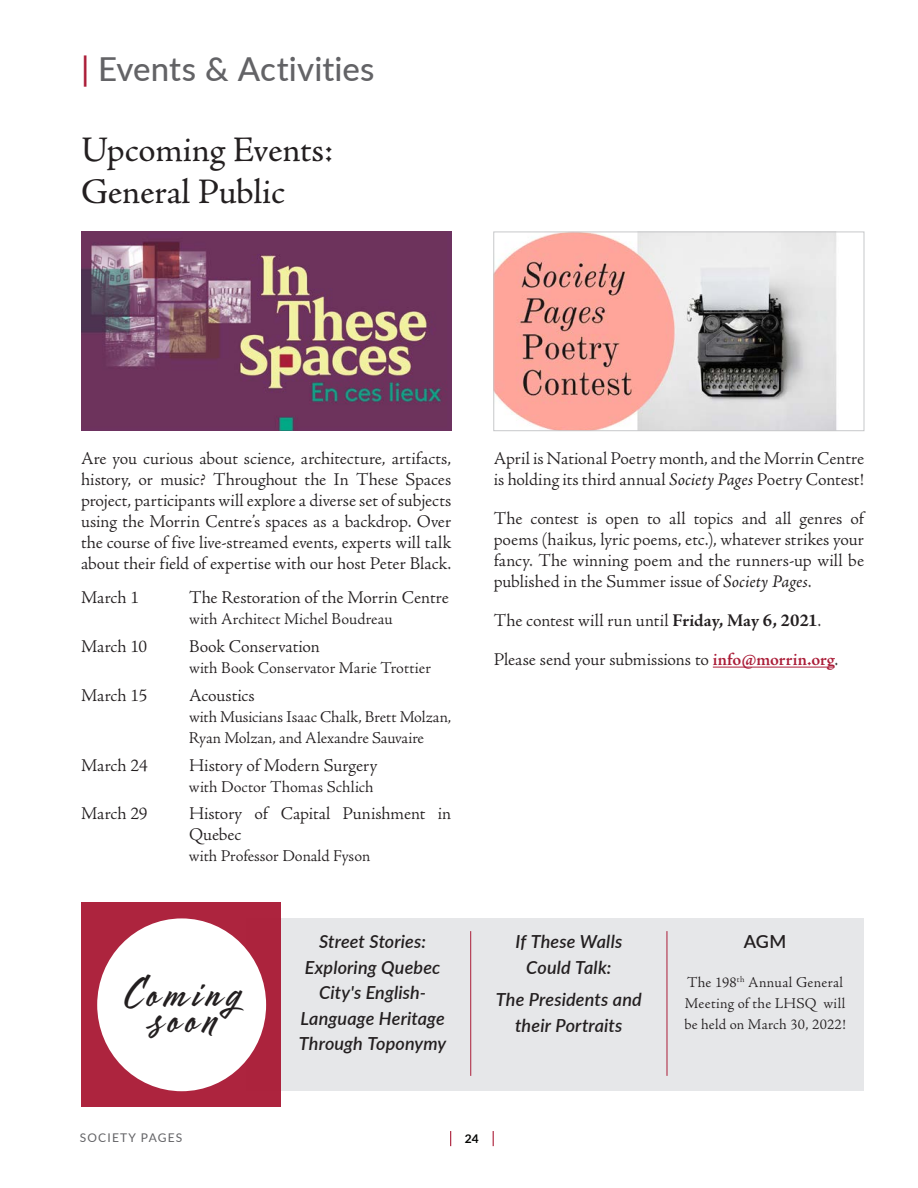
<style>
.page{position:relative;width:918px;height:1188px;background:#fff}
.page>*{position:absolute;margin:0;border:0;box-sizing:border-box;transform-origin:0 0}
.Text_Paragraph{font:42px "Mojito";letter-spacing:.11em;color:#231f20}
.Article_Title_Top-li{font:36px "Adobe Jenson Pro";letter-spacing:-.005em;color:#231f20}
.Article_Title__sub-t{font:36px "Adobe Jenson Pro";letter-spacing:-.005em;color:#231f20}
.Large_Header{font:500 33px "Lato";letter-spacing:.005em;color:#636366}
.Text_Paragraph-2{font:300 18px/21px "Adobe Jenson Pro";color:#231f20;text-align:justify}
.Text_Paragraph-3{font:italic 600 18px/25.5px "Lato";letter-spacing:.01em;color:#231f20;text-align:center}
.Text_Paragraph-4{font:600 18px "Lato";color:#231f20}
.Text_Paragraph-5{font:300 16.5px/21px "Adobe Jenson Pro";color:#231f20}
.Text_Paragraph-6{font:300 15px/21px "Adobe Jenson Pro";letter-spacing:.02em;color:#231f20}
.t1{font:12px "Lato";letter-spacing:.1em;color:#636366}
.t2{font:700 12px "Lato";color:#040503}
.s1{color:#ab1d38}
.s2{font-weight:400;font-style:italic}
.s3{font-weight:700}
.s4{font-weight:600;color:#ab1d38}
</style>
<div class="page">
<svg style="left:450px;top:1131px;width:1px;height:15px"></svg>
<svg style="left:493px;top:1131px;width:1px;height:15px"></svg>
<div style="left:246px;top:918px;width:618px;height:173px;background:#e6e7e9"></div>
<hr style="left:713px;top:667px;width:121px;height:1px;background:#ab1d38">
<img style="left:495px;top:234px;width:342px;height:195px">
<div style="left:493px;top:232px;width:371px;height:199px;border:1px solid #c7c8ca"></div>
<img style="left:81px;top:232px;width:370px;height:199px">
<div style="left:81px;top:903px;width:200px;height:204px;background:#ad243e"></div>
<hr style="left:470px;top:931px;width:1px;height:145px;background:#ab1d38">
<div style="left:97px;top:918px;width:169px;height:173px;background:#fff;border-radius:50%"></div>
<hr style="left:667px;top:931px;width:1px;height:145px;background:#ab1d38">
<p class="Large_Header" style="left:81px;top:45px;width:295px"><span class="s1">|</span> Events &amp; Activities</p>
<p class="Article_Title_Top-li" style="left:81px;top:129px;width:254px">Upcoming Events:</p>
<p class="Article_Title__sub-t" style="left:81px;top:172px;width:205px">General Public</p>
<p class="Text_Paragraph-2" style="left:81px;top:448px;width:372px">Are you curious about science, architecture, artifacts, history, or music? Throughout the In These Spaces project, participants will explore a diverse set of subjects using the Morrin Centre’s spaces as a backdrop. Over the course of five live-streamed events, experts will talk about their field of expertise with our host Peter Black.</p>
<p class="Text_Paragraph-2" style="left:81px;top:588px;width:60px">March 1</p>
<p class="Text_Paragraph-2" style="left:189px;top:588px;width:261px">The Restoration of the Morrin Centre</p>
<p class="Text_Paragraph-5" style="left:189px;top:609px;width:205px">with Architect Michel Boudreau</p>
<p class="Text_Paragraph-2" style="left:81px;top:636px;width:68px">March 10</p>
<p class="Text_Paragraph-2" style="left:189px;top:636px;width:132px">Book Conservation</p>
<p class="Text_Paragraph-5" style="left:189px;top:658px;width:243px">with Book Conservator Marie Trottier</p>
<p class="Text_Paragraph-2" style="left:81px;top:685px;width:68px">March 15</p>
<p class="Text_Paragraph-2" style="left:189px;top:685px;width:67px">Acoustics</p>
<p class="Text_Paragraph-5" style="left:189px;top:707px;width:264px">with Musicians Isaac Chalk, Brett Molzan,<br>Ryan Molzan, and Alexandre Sauvaire</p>
<p class="Text_Paragraph-2" style="left:81px;top:755px;width:68px">March 24</p>
<p class="Text_Paragraph-2" style="left:189px;top:755px;width:190px">History of Modern Surgery</p>
<p class="Text_Paragraph-5" style="left:189px;top:776px;width:186px">with Doctor Thomas Schlich</p>
<p class="Text_Paragraph-2" style="left:81px;top:804px;width:68px">March 29</p>
<p class="Text_Paragraph-2" style="left:189px;top:804px;width:264px">History of Capital Punishment in<br>Quebec</p>
<p class="Text_Paragraph-5" style="left:189px;top:846px;width:183px">with Professor Donald Fyson</p>
<p class="Text_Paragraph-2" style="left:494px;top:448px;width:372px">April is National Poetry month, and the Morrin Centre is holding its third annual <span class="s2">Society Pages</span> Poetry Contest!</p>
<p class="Text_Paragraph-2" style="left:494px;top:508px;width:372px">The contest is open to all topics and all genres of poems (haikus, lyric poems, etc.), whatever strikes your fancy. The winning poem and the runners-up will be published in the Summer issue of <span class="s2">Society Pages</span>.</p>
<p class="Text_Paragraph-2" style="left:494px;top:611px;width:329px">The contest will run until <span class="s3">Friday, May 6, 2021</span>.</p>
<p class="Text_Paragraph-2" style="left:494px;top:650px;width:346px">Please send your submissions to <span class="s4">info@morrin.org</span>.</p>
<p class="Text_Paragraph" style="left:121px;top:962px;width:121px">Coming</p>
<p class="Text_Paragraph" style="left:145px;top:988px;width:73px">soon</p>
<p class="Text_Paragraph-3" style="left:299px;top:928px;width:149px">Street Stories:<br>Exploring Quebec<br>City's English-<br>Language Heritage<br>Through Toponymy</p>
<p class="Text_Paragraph-3" style="left:515px;top:928px;width:108px">If These Walls<br>Could Talk:</p>
<p class="Text_Paragraph-3" style="left:496px;top:986px;width:148px">The Presidents and their Portraits</p>
<p class="t1" style="left:80px;top:1129px;width:104px">SOCIETY PAGES</p>
<p class="t2" style="left:465px;top:1130px;width:15px">24</p>
<p class="Text_Paragraph-4" style="left:744px;top:929px;width:44px">AGM</p>
<p class="Text_Paragraph-6" style="left:684px;top:972px;width:163px">The 198<sup>th</sup> Annual General<br>Meeting of the LHSQ will be held on March 30, 2022!</p>
</div>
